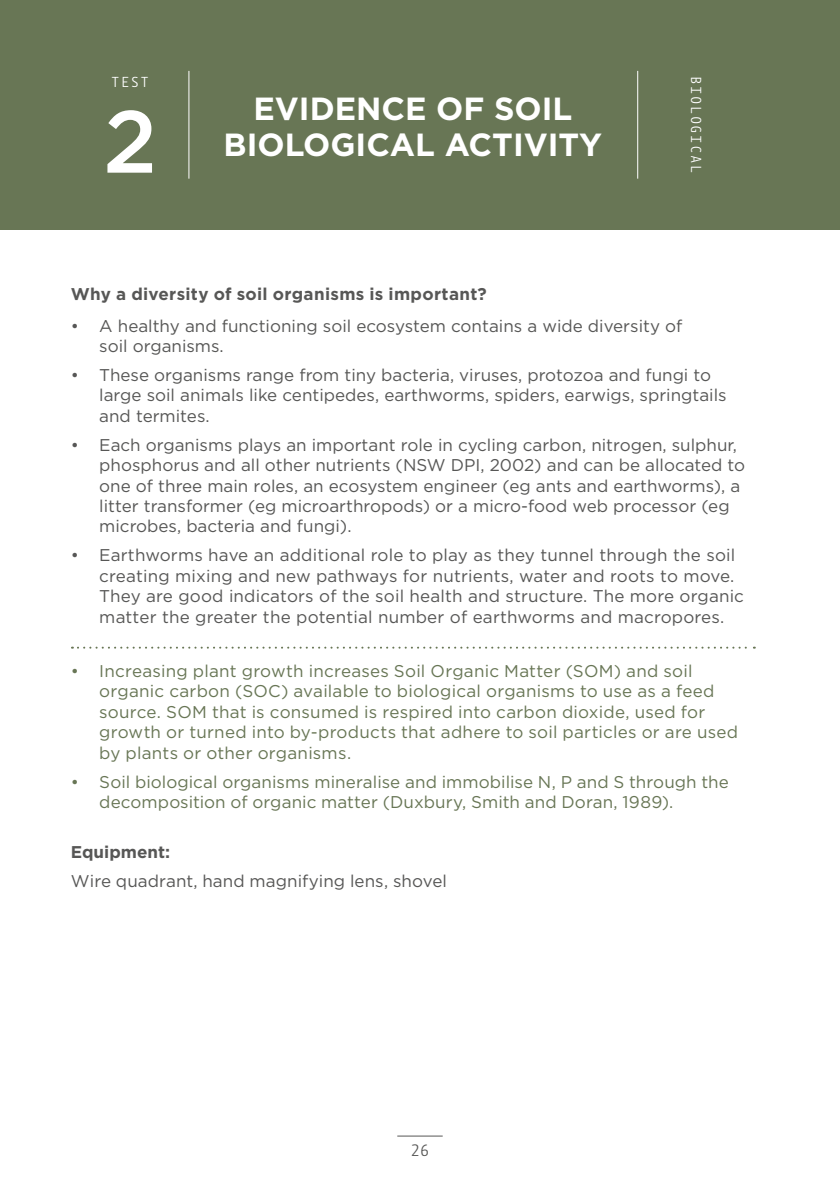
<style>
.page{position:relative;width:840px;height:1191px;background:#fff}
.page>*{position:absolute;margin:0;border:0;box-sizing:border-box;transform-origin:0 0}
.Test_numeral{font:500 88px "Gotham";color:#fff}
.t1{font:700 32px/36px "Gotham";color:#fff;text-align:center}
.Body_copy{font:17px/20.4px "Gotham";color:#575756}
.SOM_Dot_points_2nd{font:17px/20.4px "Gotham";letter-spacing:.01em;color:#687655}
.Why__title{font:700 17px "Gotham";letter-spacing:.02em;color:#575756}
.Dot_points{font:700 17px "Gotham";color:#575756}
.t2{font:16px "Botanika Mono";color:#575756}
.Classification{font:14px "Botanika Mono";letter-spacing:.1em;color:#fff}
</style>
<div class="page">
<hr style="left:397px;top:1135px;width:45px;height:1px;background:#575756">
<svg style="left:72px;top:646px;width:682px;height:2px"></svg>
<div style="left:0;top:0;width:839px;height:230px;background:#687655"></div>
<hr style="left:188px;top:71px;width:1px;height:108px;background:#fff">
<hr style="left:637px;top:71px;width:1px;height:108px;background:#fff">
<p class="Classification" style="left:111px;top:74px;width:39px">TEST</p>
<p class="Test_numeral" style="left:103px;top:84px;width:55px">2</p>
<p class="t1" style="left:223px;top:90px;width:380px">EVIDENCE OF SOIL<br>BIOLOGICAL ACTIVITY</p>
<p class="Classification" style="left:704px;top:76px;width:98px;rotate:90deg">BIOLOGICAL</p>
<p class="Why__title" style="left:71px;top:283px;width:417px">Why a diversity of soil organisms is important?</p>
<p class="Body_copy" style="left:99px;top:315px;width:584px;text-indent:-28px">• A healthy and functioning soil ecosystem contains a wide diversity of soil organisms.</p>
<p class="Body_copy" style="left:99px;top:364px;width:628px;text-indent:-28px">• These organisms range from tiny bacteria, viruses, protozoa and fungi to large soil animals like centipedes, earthworms, spiders, earwigs, springtails and termites.</p>
<p class="Body_copy" style="left:99px;top:434px;width:647px;text-indent:-28px">• Each organisms plays an important role in cycling carbon, nitrogen, sulphur, phosphorus and all other nutrients (NSW DPI, 2002) and can be allocated to one of three main roles, an ecosystem engineer (eg ants and earthworms), a litter transformer (eg microarthropods) or a micro-food web processor (eg microbes, bacteria and fungi).</p>
<p class="Body_copy" style="left:99px;top:545px;width:645px;text-indent:-28px">• Earthworms have an additional role to play as they tunnel through the soil creating mixing and new pathways for nutrients, water and roots to move.<br>They are good indicators of the soil health and structure. The more organic matter the greater the potential number of earthworms and macropores.</p>
<p class="SOM_Dot_points_2nd" style="left:99px;top:660px;width:640px;text-indent:-28px">• Increasing plant growth increases Soil Organic Matter (SOM) and soil organic carbon (SOC) available to biological organisms to use as a feed source. SOM that is consumed is respired into carbon dioxide, used for growth or turned into by-products that adhere to soil particles or are used by plants or other organisms.</p>
<h1 class="SOM_Dot_points_2nd" style="left:99px;top:771px;width:630px;text-indent:-28px">• Soil biological organisms mineralise and immobilise N, P and S through the decomposition of organic matter (Duxbury, Smith and Doran, 1989).</h1>
<p class="Dot_points" style="left:71px;top:840px;width:101px">Equipment:</p>
<p class="Body_copy" style="left:71px;top:871px;width:377px">Wire quadrant, hand magnifying lens, shovel</p>
<p class="t2" style="left:410px;top:1141px;width:21px">26</p>
</div>
